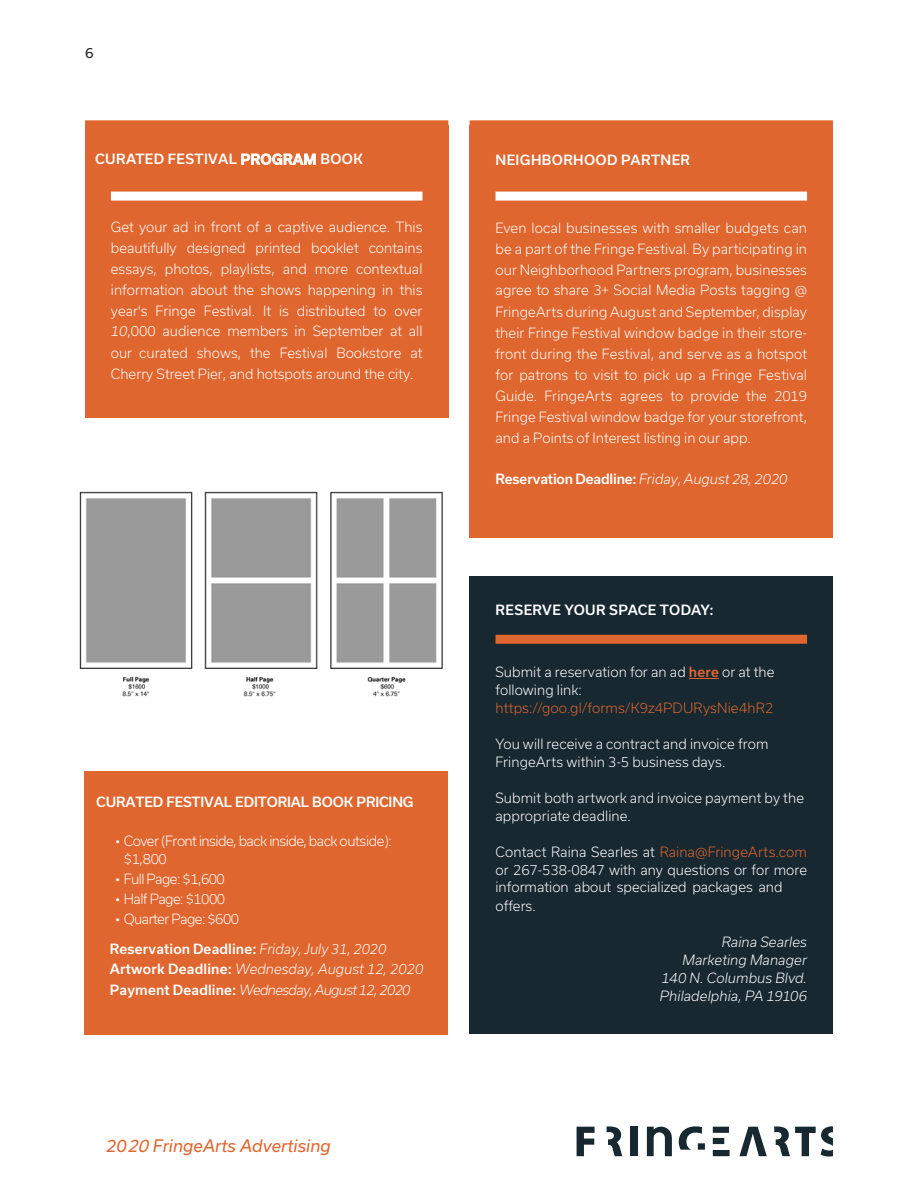
<style>
.page{position:relative;width:918px;height:1188px;background:#fff}
.page>*{position:absolute;margin:0;border:0;box-sizing:border-box;transform-origin:0 0}
.t1{font:italic 16.5px "Usual";color:#e0662f}
.Box1_BodyText_White{font:300 13.5px/20.9px "Usual";color:#fff;text-align:justify}
.Box1_BodyText_White-2{font:italic 300 13.5px/20.7px "Usual";letter-spacing:-.025em;color:#fff}
.Box1_BodyText_White-3{font:300 13.5px/18.9px "Usual";letter-spacing:-.04em;color:#fff}
.Box1_Title{font:500 13.5px "Usual";letter-spacing:.025em;color:#fff}
.Box1_BodyText_White-4{font:italic 300 13.5px "Usual";color:#fff}
.Box1_BodyText_White-5{font:500 13.5px "Usual";letter-spacing:-.01em;color:#fff}
.Box2_BodyText_Black{font:500 13.5px "Usual";letter-spacing:-.015em;color:#fff}
.t2{font:13.5px "Usual";color:#231f20}
.s1{font-style:italic}
.s2{font-weight:500;font-style:normal}
.s3{font-style:inherit}
.s4{font-weight:300;font-style:italic}
.s5{font-weight:500;color:#e0662f}
.s6{color:#e0662f}
</style>
<div class="page">
<div style="left:84px;top:771px;width:364px;height:263px;background:#e0662f"></div>
<div style="left:85px;top:125px;width:363px;height:292px;background:#e0662f"></div>
<div style="left:470px;top:125px;width:363px;height:413px;background:#e0662f"></div>
<div style="left:470px;top:576px;width:363px;height:458px;background:#172831"></div>
<svg style="left:739px;top:1127px;width:28px;height:29px"></svg>
<div style="left:698px;top:1143px;width:7px;height:7px;background:#172831"></div>
<svg style="left:713px;top:1150px;width:17px;height:6px"></svg>
<div style="left:713px;top:1127px;width:16px;height:6px;background:#172831"></div>
<svg style="left:679px;top:1126px;width:23px;height:24px"></svg>
<svg style="left:577px;top:1127px;width:18px;height:29px"></svg>
<svg style="left:774px;top:1126px;width:59px;height:31px"></svg>
<svg style="left:713px;top:1138px;width:11px;height:6px"></svg>
<svg style="left:647px;top:1127px;width:25px;height:29px"></svg>
<div style="left:630px;top:1127px;width:8px;height:29px;background:#172831"></div>
<svg style="left:607px;top:1126px;width:16px;height:30px"></svg>
<div style="left:496px;top:635px;width:311px;height:9px;background:#e0662f"></div>
<div style="left:85px;top:120px;width:363px;height:9px;background:#e0662f"></div>
<div style="left:470px;top:120px;width:363px;height:9px;background:#e0662f"></div>
<div style="left:111px;top:192px;width:311px;height:9px;background:#fff"></div>
<div style="left:496px;top:192px;width:311px;height:9px;background:#fff"></div>
<img style="left:79px;top:491px;width:364px;height:206px">
<hr style="left:689px;top:678px;width:30px;height:1px;background:#e0662f">
<p class="t2" style="left:85px;top:45px;width:10px">6</p>
<p class="Box1_Title" style="left:95px;top:152px;width:269px">CURATED FESTIVAL PROGRAM BOOK</p>
<p class="Box1_BodyText_White" style="left:111px;top:217px;width:313px">Get your ad in front of a captive audience. This beautifully designed printed booklet contains essays, photos, playlists, and more contextual information about the shows happening in this year's Fringe Festival. It is distributed to over <span class="s1">10</span>,000 audience members in September at all</p>
<p class="Box1_BodyText_White" style="left:111px;top:343px;width:313px">our curated shows, the Festival Bookstore at<br>Cherry Street Pier, and hotspots around the city.</p>
<p class="Box2_BodyText_Black" style="left:96px;top:794px;width:319px">CURATED FESTIVAL EDITORIAL BOOK PRICING</p>
<p class="Box1_BodyText_White-3" style="left:124px;top:831px;width:270px;text-indent:-9px">• Cover (Front inside, back inside, back outside): $1,800</p>
<p class="Box1_BodyText_White-3" style="left:115px;top:869px;width:111px">• Full Page: $1,600</p>
<p class="Box1_BodyText_White-3" style="left:115px;top:889px;width:111px">• Half Page: $1000</p>
<p class="Box1_BodyText_White-3" style="left:115px;top:909px;width:125px">• Quarter Page: $600</p>
<p class="Box1_BodyText_White-2" style="left:110px;top:938px;width:315px"><span class="s2">Reservation Deadline:</span> Friday, July 31, 2020<br><span class="s2">Artwork Deadline:</span> Wednesday, August 12, 2020<br><span class="s2">Payment Deadline:</span> Wednesday, August 12, 2020</p>
<p class="t1" style="left:106px;top:1136px;width:226px">20<span class="s3">20</span>FringeArts Advertising</p>
<p class="Box1_Title" style="left:496px;top:152px;width:196px">NEIGHBORHOOD PARTNER</p>
<p class="Box1_BodyText_White" style="left:496px;top:217px;width:313px">Even local businesses with smaller budgets can be a part of the Fringe Festival. By participating in our Neighborhood Partners program, businesses agree to share 3+ Social Media Posts tagging @</p>
<p class="Box1_BodyText_White" style="left:496px;top:301px;width:313px">FringeArts during August and September, display their Fringe Festival window badge in their store&shy;front during the Festival, and serve as a hotspot for patrons to visit to pick up a Fringe Festival Guide. FringeArts agrees to provide the 2019<br>Fringe Festival window badge for your storefront, and a Points of Interest listing in our app.</p>
<p class="Box1_BodyText_White-5" style="left:496px;top:471px;width:294px">Reservation Deadline: <span class="s4">Friday, August 28, 2020</span></p>
<p class="Box1_Title" style="left:496px;top:602px;width:220px">RESERVE YOUR SPACE TODAY:</p>
<p class="Box1_BodyText_White" style="left:496px;top:662px;width:280px;line-height:18px;text-align:left">Submit a reservation for an ad <span class="s5">here</span> or at the following link: <span class="s6">https://goo.gl/forms/K9z4PDURysNie4hR2</span></p>
<p class="Box1_BodyText_White" style="left:496px;top:734px;width:275px;line-height:18px">You will receive a contract and invoice from<br>FringeArts within 3-5 business days.</p>
<p class="Box1_BodyText_White" style="left:496px;top:788px;width:310px;line-height:18px">Submit both artwork and invoice payment by the appropriate deadline.</p>
<p class="Box1_BodyText_White" style="left:496px;top:843px;width:313px;line-height:17.7px">Contact Raina Searles at <span class="s6">Raina@FringeArts.com </span>or 267-538-0847 with any questions or for more information about specialized packages and</p>
<p class="Box1_BodyText_White" style="left:496px;top:895px;width:42px">offers.</p>
<p class="Box1_BodyText_White-4" style="left:722px;top:934px;width:87px">Raina Searles</p>
<p class="Box1_BodyText_White-4" style="left:683px;top:952px;width:126px">Marketing Manager</p>
<p class="Box1_BodyText_White-4" style="left:662px;top:970px;width:147px">140 N. Columbus Blvd.</p>
<p class="Box1_BodyText_White-4" style="left:660px;top:988px;width:149px">Philadelphia, PA 19106</p>
</div>
